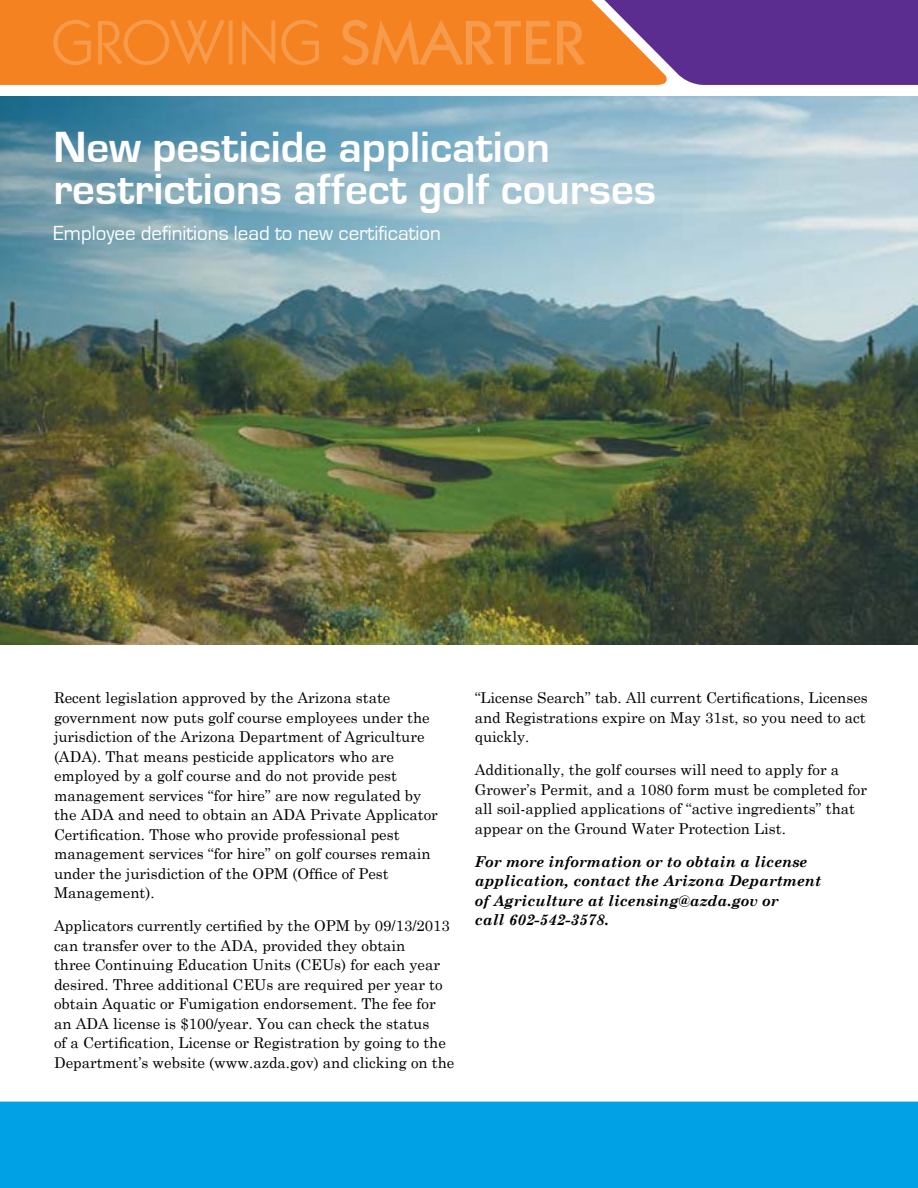
<style>
.page{position:relative;width:918px;height:1188px;background:#fff}
.page>*{position:absolute;margin:0;border:0;box-sizing:border-box;transform-origin:0 0}
.t1{font:700 45px/42px "Eurostile";color:#fff}
.t2{font:21px "Eurostile";color:#fff}
.t3{font:15px/19.5px "Century Schoolbook";color:#000}
.t4{font:italic 700 15px/19.5px "Century Schoolbook";color:#000}
</style>
<div class="page">
<img style="left:0;top:96px;width:918px;height:548px">
<div style="left:0;top:0;width:342px;height:85px;background:#f58220"></div>
<svg style="left:53px;top:20px;width:38px;height:45px;background:#f5892c"></svg>
<svg style="left:98px;top:20px;width:135px;height:45px;background:#f5892c"></svg>
<svg style="left:242px;top:20px;width:33px;height:45px"></svg>
<svg style="left:281px;top:20px;width:38px;height:45px;background:#f5892c"></svg>
<svg style="left:342px;top:0;width:576px;height:85px;background:#ae605d"></svg>
<div style="left:0;top:1101px;width:918px;height:87px;background:#00a2e5"></div>
<h1 class="t1" style="left:53px;top:127px;width:604px">New pesticide application restrictions affect golf courses</h1>
<h2 class="t2" style="left:53px;top:222px;width:389px">Employee definitions lead to new certification</h2>
<p class="t3" style="left:54px;top:688px;width:385px">Recent legislation approved by the Arizona state government now puts golf course employees under the jurisdiction of the Arizona Department of Agriculture (ADA). That means pesticide applicators who are employed by a golf course and do not provide pest management services “for hire” are now regulated by the ADA and need to obtain an ADA Private Applicator Certification. Those who provide professional pest management services “for hire” on golf courses remain under the jurisdiction of the OPM (Office of Pest Management).</p>
<p class="t3" style="left:54px;top:916px;width:402px">Applicators currently certified by the OPM by 09/13/2013 can transfer over to the ADA, provided they obtain<br>three Continuing Education Units (CEUs) for each year desired. Three additional CEUs are required per year to obtain Aquatic or Fumigation endorsement. The fee for an ADA license is $100/year. You can check the status<br>of a Certification, License or Registration by going to the Department’s website (www.azda.gov) and clicking on the</p>
<p class="t3" style="left:475px;top:688px;width:395px">“License Search” tab. All current Certifications, Licenses and Registrations expire on May 31st, so you need to act quickly.</p>
<p class="t3" style="left:475px;top:760px;width:394px">Additionally, the golf courses will need to apply for a Grower’s Permit, and a 1080 form must be completed for all soil-applied applications of “active ingredients” that appear on the Ground Water Protection List.</p>
<p class="t4" style="left:475px;top:851px;width:348px">For more information or to obtain a license application, contact the Arizona Department of Agriculture at licensing@azda.gov or<br>call 602-542-3578.</p>
</div>
